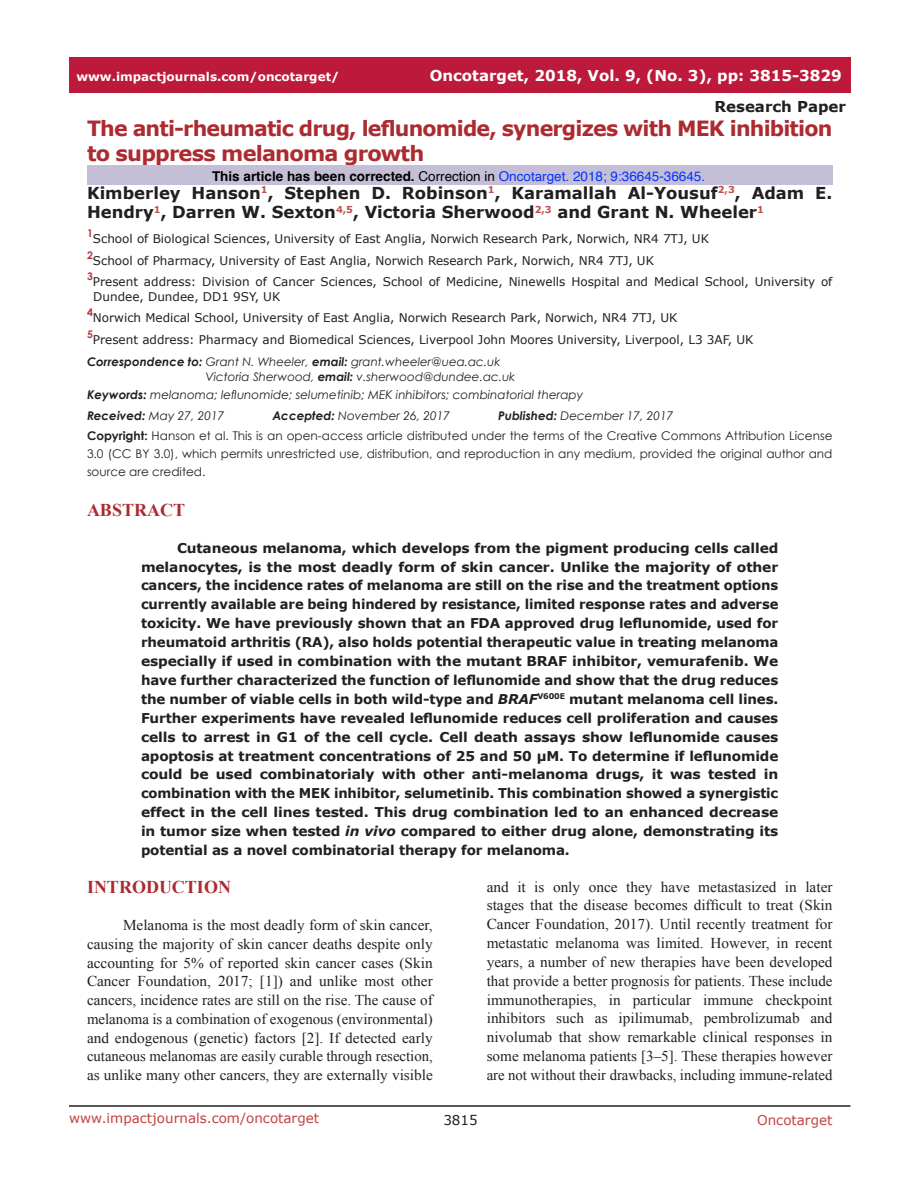
<style>
.page{position:relative;width:918px;height:1188px;background:#fff}
.page>*{position:absolute;margin:0;border:0;box-sizing:border-box;transform-origin:0 0}
.t1{font:700 21px/25.2px "Verdana";letter-spacing:-.04em;color:#ac2b31}
.t2{font:700 18px "Times New Roman";color:#ac2b31}
.t3{font:700 16.5px/19.8px "Verdana";color:#231f20}
.t4{font:15px/18.9px "Times New Roman";color:#231f20;text-align:justify}
.t5{font:700 15px "Verdana";color:#fff}
.t6{font:700 15px "Verdana";color:#231f20}
.t7{font:700 13.5px/18.9px "Verdana";letter-spacing:-.01em;color:#231f20;text-align:justify}
.t8{font:13.5px "Helvetica";color:#0433ff}
.t9{font:13.5px "Verdana";color:#c24141}
.t10{font:13.5px "Verdana";color:#231f20}
.t11{font:12px/14.4px "Verdana";color:#221f1f}
.t12{font:12px/20.2px "Century Gothic";color:#231f20}
.t13{font:italic 12px/21px "Century Gothic";color:#231f20}
.t14{font:700 12px "Verdana";color:#fff}
.t15{font:italic 11.85px/14.9px "Century Gothic";color:#231f20}
.t16{font:700 10.5px "Century Gothic";color:#ae3a3f}
.s1{font-weight:700}
.s2{font-weight:700;color:#000}
.s3{color:#000}
.s4{font-weight:700;font-style:italic}
.s5{font-style:italic}
</style>
<div class="page">
<hr style="left:69px;top:1105px;width:781px;height:2px;background:#231f20">
<div style="left:69px;top:57px;width:781px;height:36px;background:#bd1a3b"></div>
<p class="t14" style="left:76px;top:68px;width:264px">www.impactjournals.com/oncotarget/</p>
<p class="t5" style="left:430px;top:65px;width:414px">Oncotarget, 2018, Vol. 9, (No. 3), pp: 3815-3829</p>
<p class="t6" style="left:714px;top:96px;width:133px">Research Paper</p>
<h1 class="t1" style="left:87px;top:115px;width:747px">The anti-rheumatic drug, leflunomide, synergizes with MEK inhibition to suppress melanoma growth</h1>
<p class="t3" style="left:87px;top:182px;width:747px">Kimberley Hanson<sup>1</sup>, Stephen D. Robinson<sup>1</sup>, Karamallah Al-Yousuf<sup>2,3</sup>, Adam E.<br>Hendry<sup>1</sup>, Darren W. Sexton<sup>4,5</sup>, Victoria Sherwood<sup>2,3</sup> and Grant N. Wheeler<sup>1</sup></p>
<p class="t16" style="left:87px;top:225px;width:7px">1</p>
<p class="t11" style="left:93px;top:231px;width:618px">School of Biological Sciences, University of East Anglia, Norwich Research Park, Norwich, NR4 7TJ, UK</p>
<p class="t16" style="left:87px;top:247px;width:7px">2</p>
<p class="t11" style="left:93px;top:253px;width:563px">School of Pharmacy, University of East Anglia, Norwich Research Park, Norwich, NR4 7TJ, UK</p>
<p class="t16" style="left:87px;top:268px;width:7px">3</p>
<p class="t11" style="left:93px;top:275px;width:741px">Present address: Division of Cancer Sciences, School of Medicine, Ninewells Hospital and Medical School, University of<br>Dundee, Dundee, DD1 9SY, UK</p>
<p class="t16" style="left:87px;top:304px;width:7px">4</p>
<p class="t11" style="left:93px;top:311px;width:586px">Norwich Medical School, University of East Anglia, Norwich Research Park, Norwich, NR4 7TJ, UK</p>
<p class="t16" style="left:87px;top:326px;width:7px">5</p>
<p class="t11" style="left:93px;top:332px;width:662px">Present address: Pharmacy and Biomedical Sciences, Liverpool John Moores University, Liverpool, L3 3AF, UK</p>
<p class="t15" style="left:206px;top:354px;width:311px;text-indent:-118px"><span class="s1">Correspondence to:</span> Grant N. Wheeler, <span class="s1">email:</span> grant.wheeler@uea.ac.uk<br>Victoria Sherwood, <span class="s1">email:</span> v.sherwood@dundee.ac.uk</p>
<p class="t13" style="left:87px;top:384px;width:498px"><span class="s1">Keywords:</span> melanoma; leflunomide; selumetinib; MEK inhibitors; combinatorial therapy<br><span class="s1">Received:</span> May 27, 2017</p>
<p class="t8" style="left:212px;top:170px;width:495px"><span class="s2">This article has been corrected.</span> <span class="s3">Correction in</span> Oncotarget. 2018; 9:36645-36645.</p>
<p class="t12" style="left:87px;top:405px;width:747px;text-indent:411px"><span class="s4">Published:</span> <span class="s5">December 17, 2017<br></span><span class="s1">Copyright:</span> Hanson et al. This is an open-access article distributed under the terms of the Creative Commons Attribution License</p>
<p class="t12" style="left:87px;top:445px;width:747px;line-height:18px">3.0 (CC BY 3.0), which permits unrestricted use, distribution, and reproduction in any medium, provided the original author and source are credited.</p>
<h2 class="t2" style="left:87px;top:497px;width:100px">ABSTRACT</h2>
<p class="t7" style="left:141px;top:538px;width:639px;text-indent:36px">Cutaneous melanoma, which develops from the pigment producing cells called melanocytes, is the most deadly form of skin cancer. Unlike the majority of other cancers, the incidence rates of melanoma are still on the rise and the treatment options currently available are being hindered by resistance, limited response rates and adverse toxicity. We have previously shown that an FDA approved drug leflunomide, used for rheumatoid arthritis (RA), also holds potential therapeutic value in treating melanoma especially if used in combination with the mutant BRAF inhibitor, vemurafenib. We have further characterized the function of leflunomide and show that the drug reduces the number of viable cells in both wild-type and <span class="s5">BRAF</span><sup>V600E</sup> mutant melanoma cell lines.<br>Further experiments have revealed leflunomide reduces cell proliferation and causes cells to arrest in G1 of the cell cycle. Cell death assays show leflunomide causes apoptosis at treatment concentrations of 25 and 50 µM. To determine if leflunomide could be used combinatorialy with other anti-melanoma drugs, it was tested in combination with the MEK inhibitor, selumetinib. This combination showed a synergistic effect in the cell lines tested. This drug combination led to an enhanced decrease in tumor size when tested <span class="s5">in vivo</span> compared to either drug alone, demonstrating its potential as a novel combinatorial therapy for melanoma.</p>
<p class="t13" style="left:272px;top:405px;width:179px"><span class="s1">Accepted:</span> November 26, 2017</p>
<h2 class="t2" style="left:87px;top:875px;width:145px">INTRODUCTION</h2>
<p class="t4" style="left:87px;top:916px;width:347px;text-indent:36px">Melanoma is the most deadly form of skin cancer, causing the majority of skin cancer deaths despite only accounting for 5% of reported skin cancer cases (Skin Cancer Foundation, 2017; [1]) and unlike most other cancers, incidence rates are still on the rise. The cause of melanoma is a combination of exogenous (environmental) and endogenous (genetic) factors [2]. If detected early cutaneous melanomas are easily curable through resection, as unlike many other cancers, they are externally visible</p>
<p class="t4" style="left:487px;top:877px;width:347px">and it is only once they have metastasized in later stages that the disease becomes difficult to treat (Skin Cancer Foundation, 2017). Until recently treatment for metastatic melanoma was limited. However, in recent years, a number of new therapies have been developed that provide a better prognosis for patients. These include immunotherapies, in particular immune checkpoint inhibitors such as ipilimumab, pembrolizumab and nivolumab that show remarkable clinical responses in some melanoma patients [3–5]. These therapies however are not without their drawbacks, including immune-related</p>
<p class="t9" style="left:69px;top:1109px;width:252px">www.impactjournals.com/oncotarget</p>
<p class="t10" style="left:443px;top:1111px;width:36px">3815</p>
<p class="t9" style="left:757px;top:1111px;width:77px">Oncotarget</p>
</div>
